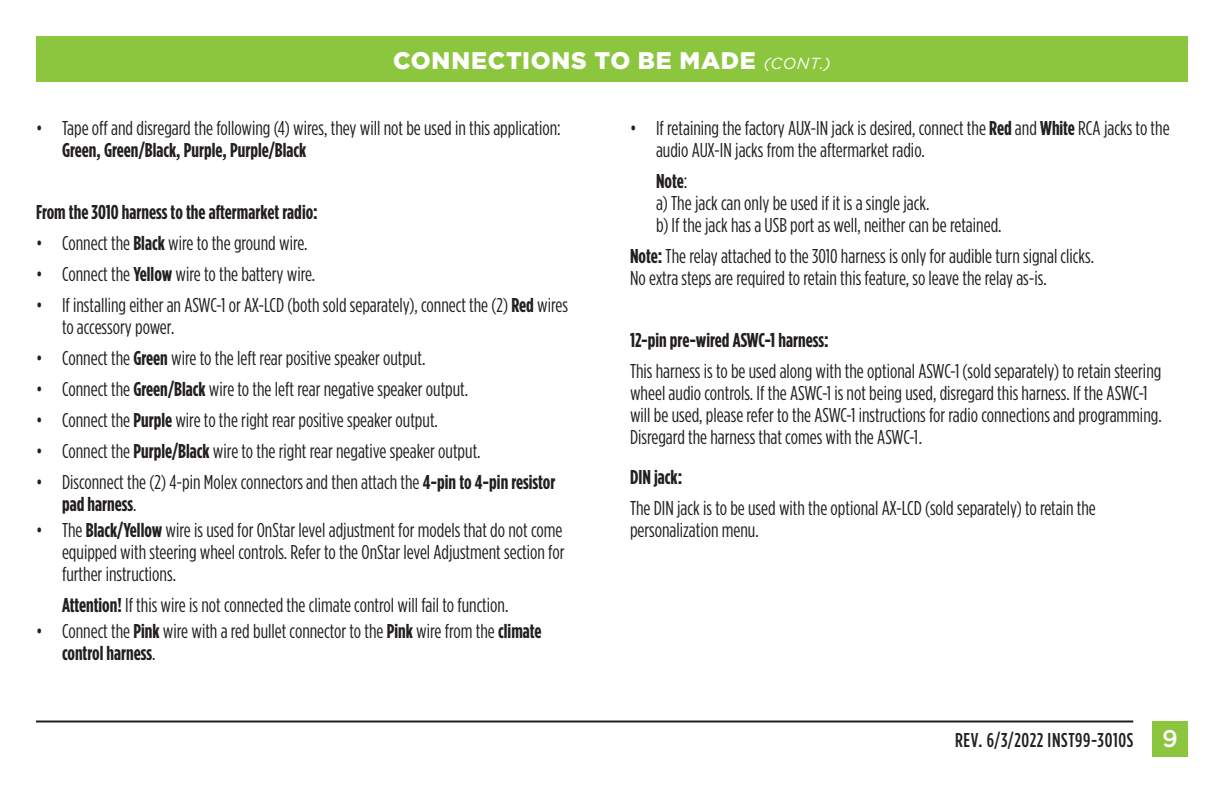
<style>
.page{position:relative;width:1224px;height:792px;background:#fff}
.page>*{position:absolute;margin:0;border:0;box-sizing:border-box;transform-origin:0 0}
.t1{font:900 24px "Gotham";letter-spacing:.03em;color:#fff}
.t2{font:20px/22px "Gotham Condensed";color:#231f20}
.t3{font:700 20px "Gotham Condensed";color:#231f20}
.t4{font:500 20px "Gotham Condensed";letter-spacing:.035em;color:#231f20}
.s1{font-weight:400;font-style:italic;font-size:16px}
.s2{font-weight:700}
.s3{font-family:"Gotham";font-size:24px;color:#fff}
</style>
<div class="page">
<div style="left:36px;top:37px;width:1152px;height:45px;background:#8bc63e"></div>
<hr style="left:36px;top:721px;width:1097px;height:2px;background:#231f20">
<div style="left:1152px;top:721px;width:36px;height:36px;background:#8bc63e"></div>
<p class="t1" style="left:393px;top:46px;width:439px">CONNECTIONS TO BE MADE <span class="s1">(CONT.)</span></p>
<p class="t2" style="left:36px;top:117px;width:526px">• Tape off and disregard the following (4) wires, they will not be used in this application:</p>
<p class="t3" style="left:62px;top:139px;width:246px">Green, Green/Black, Purple, Purple/Black</p>
<p class="t3" style="left:36px;top:201px;width:283px">From the 3010 harness to the aftermarket radio:</p>
<p class="t2" style="left:36px;top:232px;width:273px">• Connect the <span class="s2">Black</span> wire to the ground wire.</p>
<p class="t2" style="left:36px;top:263px;width:281px">• Connect the <span class="s2">Yellow</span> wire to the battery wire.</p>
<p class="t2" style="left:62px;top:294px;width:508px;text-indent:-26px">• If installing either an ASWC-1 or AX-LCD (both sold separately), connect the (2) <span class="s2">Red</span> wires to accessory power.</p>
<p class="t2" style="left:36px;top:347px;width:391px">• Connect the <span class="s2">Green</span> wire to the left rear positive speaker output.</p>
<p class="t2" style="left:36px;top:378px;width:434px">• Connect the <span class="s2">Green/Black</span> wire to the left rear negative speaker output.</p>
<p class="t2" style="left:36px;top:409px;width:403px">• Connect the <span class="s2">Purple</span> wire to the right rear positive speaker output.</p>
<p class="t2" style="left:36px;top:440px;width:446px">• Connect the <span class="s2">Purple/Black</span> wire to the right rear negative speaker output.</p>
<p class="t2" style="left:62px;top:471px;width:495px;text-indent:-26px">• Disconnect the (2) 4-pin Molex connectors and then attach the <span class="s2">4-pin to 4-pin resistor pad harness</span>.</p>
<p class="t2" style="left:62px;top:519px;width:504px;text-align:justify;text-indent:-26px">• The <span class="s2">Black/Yellow</span> wire is used for OnStar level adjustment for models that do not come equipped with steering wheel controls. Refer to the OnStar level Adjustment section for further instructions.</p>
<p class="t2" style="left:62px;top:594px;width:448px"><span class="s2">Attention!</span> If this wire is not connected the climate control will fail to function.</p>
<p class="t2" style="left:62px;top:620px;width:481px;text-indent:-26px">• Connect the <span class="s2">Pink</span> wire with a red bullet connector to the <span class="s2">Pink</span> wire from the <span class="s2">climate control harness</span>.</p>
<p class="t2" style="left:656px;top:117px;width:515px;text-indent:-26px">• If retaining the factory AUX-IN jack is desired, connect the <span class="s2">Red</span> and <span class="s2">White</span> RCA jacks to the audio AUX-IN jacks from the aftermarket radio.</p>
<p class="t2" style="left:656px;top:170px;width:347px"><span class="s2">Note</span>:<br>a) The jack can only be used if it is a single jack.<br>b) If the jack has a USB port as well, neither can be retained.</p>
<p class="t2" style="left:630px;top:245px;width:466px"><span class="s2">Note:</span> The relay attached to the 3010 harness is only for audible turn signal clicks.<br>No extra steps are required to retain this feature, so leave the relay as-is.</p>
<p class="t3" style="left:630px;top:329px;width:200px">12-pin pre-wired ASWC-1 harness:</p>
<p class="t2" style="left:630px;top:360px;width:533px">This harness is to be used along with the optional ASWC-1 (sold separately) to retain steering wheel audio controls. If the ASWC-1 is not being used, disregard this harness. If the ASWC-1 will be used, please refer to the ASWC-1 instructions for radio connections and programming.<br>Disregard the harness that comes with the ASWC-1.</p>
<p class="t3" style="left:630px;top:466px;width:54px">DIN jack:</p>
<p class="t2" style="left:630px;top:497px;width:467px">The DIN jack is to be used with the optional AX-LCD (sold separately) to retain the personalization menu.</p>
<p class="t4" style="left:955px;top:729px;width:224px">REV. 6/3/2022 INST99-3010S <span class="s3">9</span></p>
</div>
